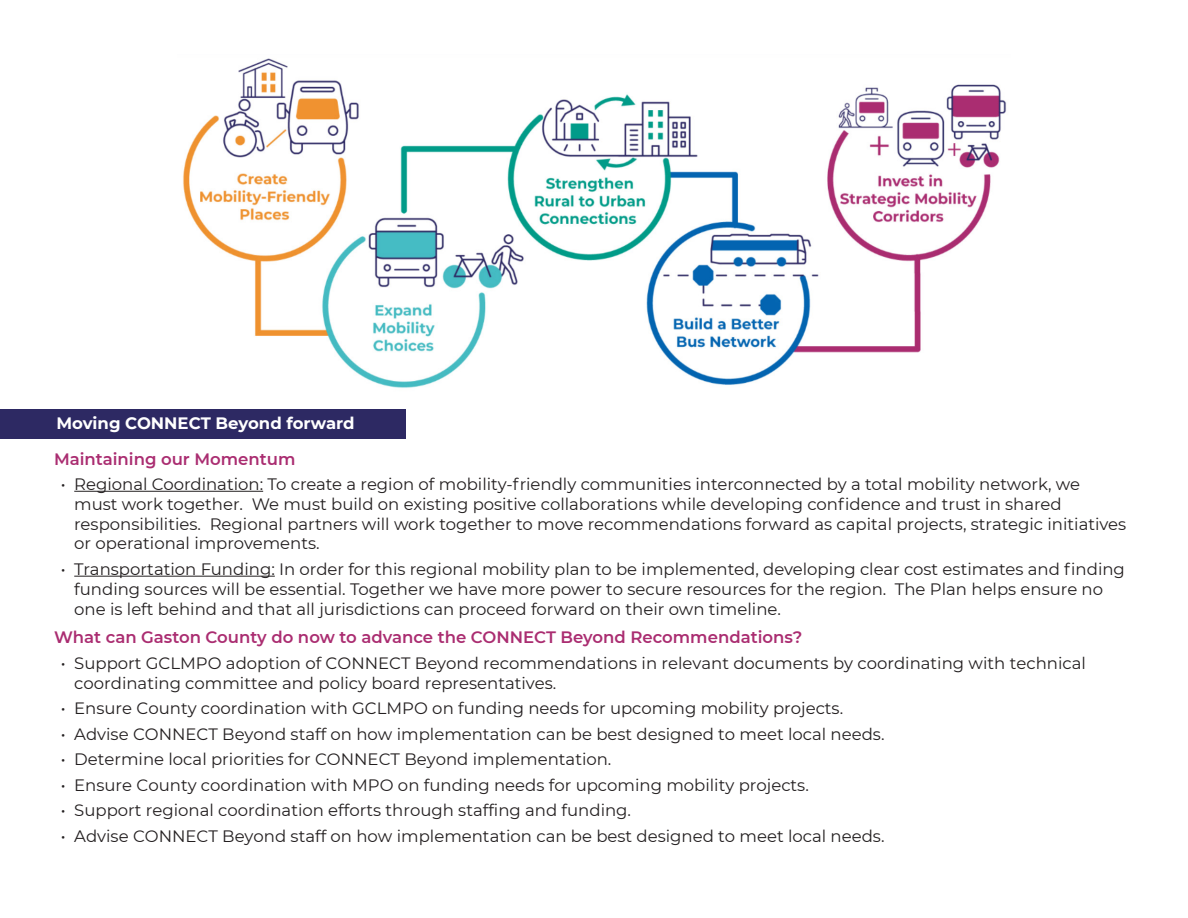
<style>
.page{position:relative;width:1188px;height:918px;background:#fff}
.page>*{position:absolute;margin:0;border:0;box-sizing:border-box;transform-origin:0 0}
.t1{font:16.5px/19.8px "Montserrat";color:#231f20}
.t2{font:600 16.5px "Montserrat";color:#aa2d71}
.t3{font:700 16.5px "Montserrat";color:#fff}
</style>
<div class="page">
<hr style="left:74px;top:491px;width:189px;height:1px;background:#231f20">
<hr style="left:74px;top:576px;width:201px;height:1px;background:#231f20">
<img style="left:183px;top:58px;width:824px;height:330px">
<div style="left:0;top:410px;width:406px;height:29px;background:#2d2963"></div>
<p class="t3" style="left:56px;top:411px;width:300px">Moving CONNECT Beyond forward</p>
<p class="t2" style="left:54px;top:447px;width:243px">Maintaining our Momentum</p>
<p class="t1" style="left:74px;top:474px;width:1054px;text-indent:-14px">• Regional Coordination: To create a region of mobility-friendly communities interconnected by a total mobility network, we must work together. We must build on existing positive collaborations while developing confidence and trust in shared responsibilities. Regional partners will work together to move recommendations forward as capital projects, strategic initiatives or operational improvements.</p>
<p class="t1" style="left:74px;top:559px;width:1052px;text-indent:-14px">• Transportation Funding: In order for this regional mobility plan to be implemented, developing clear cost estimates and finding funding sources will be essential. Together we have more power to secure resources for the region. The Plan helps ensure no one is left behind and that all jurisdictions can proceed forward on their own timeline.</p>
<p class="t2" style="left:54px;top:626px;width:750px">What can Gaston County do now to advance the CONNECT Beyond Recommendations?</p>
<p class="t1" style="left:74px;top:653px;width:1013px;text-indent:-14px">• Support GCLMPO adoption of CONNECT Beyond recommendations in relevant documents by coordinating with technical coordinating committee and policy board representatives.</p>
<p class="t1" style="left:61px;top:698px;width:784px">• Ensure County coordination with GCLMPO on funding needs for upcoming mobility projects.</p>
<p class="t1" style="left:61px;top:723px;width:825px">• Advise CONNECT Beyond staff on how implementation can be best designed to meet local needs.</p>
<p class="t1" style="left:61px;top:749px;width:552px">• Determine local priorities for CONNECT Beyond implementation.</p>
<p class="t1" style="left:61px;top:774px;width:750px">• Ensure County coordination with MPO on funding needs for upcoming mobility projects.</p>
<p class="t1" style="left:61px;top:800px;width:572px">• Support regional coordination efforts through staffing and funding.</p>
<p class="t1" style="left:61px;top:825px;width:825px">• Advise CONNECT Beyond staff on how implementation can be best designed to meet local needs.</p>
</div>
